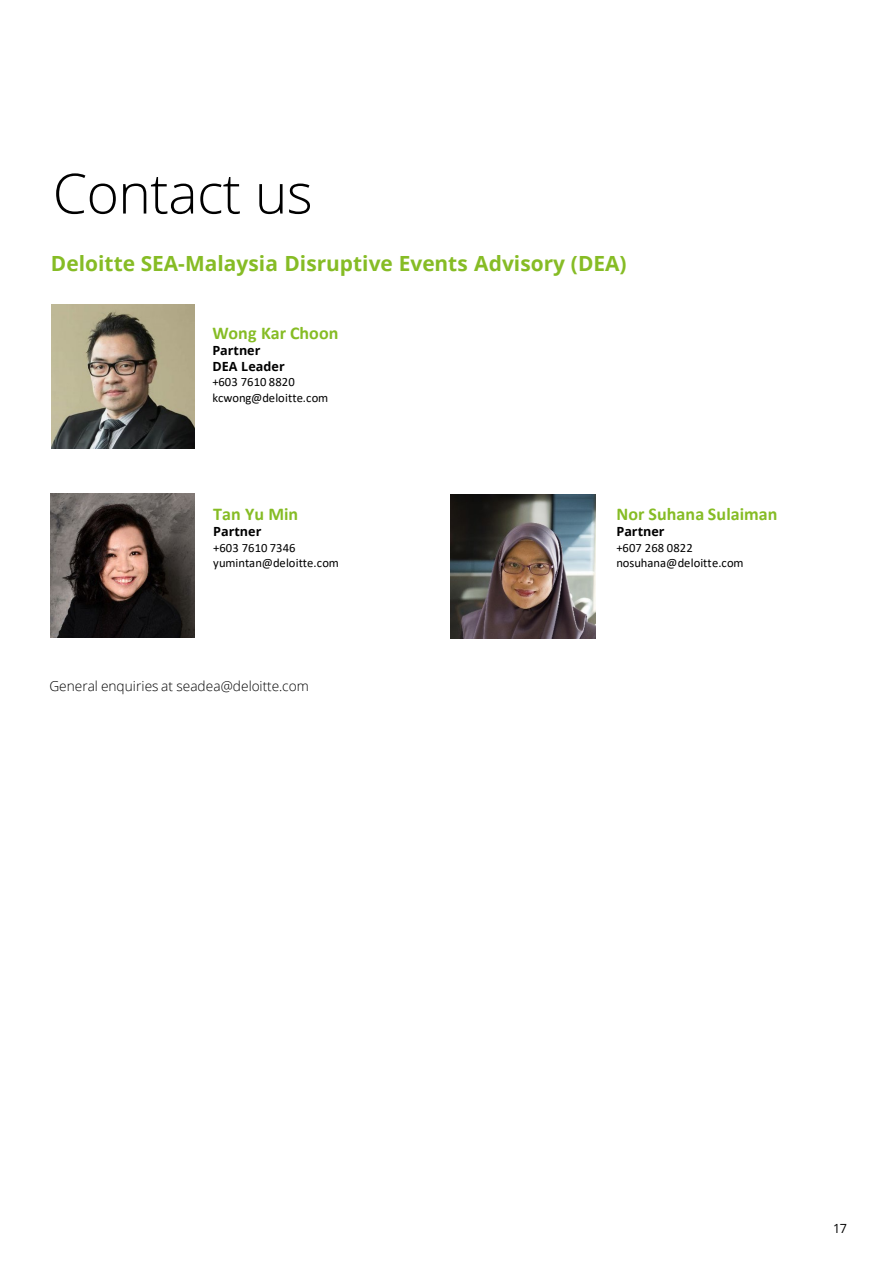
<style>
.page{position:relative;width:893px;height:1263px;background:#fff}
.page>*{position:absolute;margin:0;border:0;box-sizing:border-box;transform-origin:0 0}
.t1{font:300 55.5px "Open Sans";letter-spacing:-.01em;color:#000}
.t2{font:700 20.85px "Open Sans";color:#86bc25}
.t3{font:700 18px "Calibri";letter-spacing:.005em;color:#86bc25}
.t4{font:300 13.65px "Open Sans";letter-spacing:.005em;color:#000}
.t5{font:12.6px/15.5px "Calibri";letter-spacing:.005em;color:#000}
.t6{font:700 12.6px "Open Sans";color:#000}
.t7{font:12.6px "Open Sans";color:#000}
.s1{font-family:"Open Sans";font-weight:700}
</style>
<div class="page">
<img style="left:51px;top:305px;width:143px;height:143px">
<img style="left:50px;top:494px;width:144px;height:144px">
<img style="left:450px;top:494px;width:145px;height:144px">
<h2 class="t1" style="left:53px;top:155px;width:261px">Contact us</h2>
<p class="t2" style="left:51px;top:249px;width:577px">Deloitte SEA-Malaysia Disruptive Events Advisory (DEA)</p>
<p class="t3" style="left:212px;top:320px;width:127px">Wong Kar Choon</p>
<p class="t6" style="left:212px;top:342px;width:50px">Partner</p>
<p class="t5" style="left:212px;top:359px;width:84px"><span class="s1">DEA Leader </span>+603 7610 8820</p>
<p class="t5" style="left:212px;top:389px;width:117px">kcwong@deloitte.com</p>
<p class="t3" style="left:213px;top:501px;width:86px">Tan Yu Min</p>
<p class="t5" style="left:213px;top:524px;width:84px"><span class="s1">Partner<br></span>+603 7610 7346</p>
<p class="t5" style="left:213px;top:554px;width:127px">yumintan@deloitte.com</p>
<p class="t4" style="left:50px;top:676px;width:261px">General enquiries at seadea@deloitte.com</p>
<p class="t3" style="left:616px;top:501px;width:162px">Nor Suhana Sulaiman</p>
<p class="t5" style="left:616px;top:524px;width:78px"><span class="s1">Partner </span>+607 268 0822</p>
<p class="t5" style="left:616px;top:554px;width:129px">nosuhana@deloitte.com</p>
<p class="t7" style="left:833px;top:1220px;width:16px">17</p>
</div>
